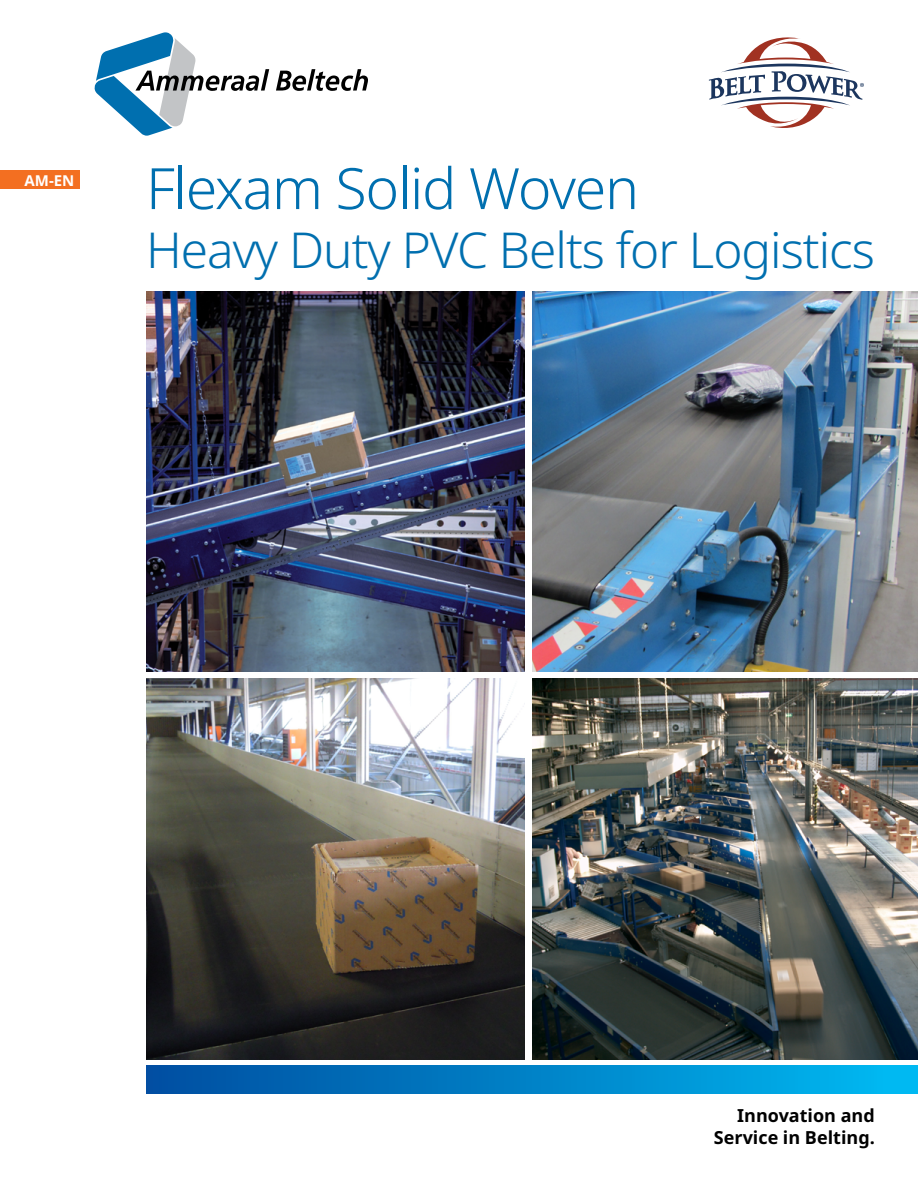
<style>
.page{position:relative;width:918px;height:1188px;background:#fff}
.page>*{position:absolute;margin:0;border:0;box-sizing:border-box;transform-origin:0 0}
.t1{font:300 57px "Noto Sans";letter-spacing:-.02em;color:#006faf}
.t2{font:300 49.5px "Noto Sans";letter-spacing:-.02em;color:#006faf}
.t3{font:700 18px/21.6px "Noto Sans";color:#000;text-align:right}
.t4{font:700 15px "Noto Sans";color:#fff}
</style>
<div class="page">
<img style="left:532px;top:291px;width:386px;height:381px">
<img style="left:532px;top:679px;width:386px;height:380px">
<div style="left:147px;top:1066px;width:771px;height:27px;background:linear-gradient(to right,#004d9f,#00bbf2)"></div>
<img style="left:147px;top:291px;width:377px;height:381px">
<img style="left:147px;top:679px;width:377px;height:380px">
<div style="left:0;top:171px;width:79px;height:18px;background:#f36f21"></div>
<svg style="left:95px;top:32px;width:273px;height:104px"></svg>
<svg style="left:708px;top:37px;width:156px;height:91px"></svg>
<p class="t4" style="left:25px;top:170px;width:51px">AM-EN</p>
<h1 class="t1" style="left:146px;top:148px;width:495px">Flexam Solid Woven</h1>
<h2 class="t2" style="left:146px;top:215px;width:730px">Heavy Duty PVC Belts for Logistics</h2>
<p class="t3" style="left:714px;top:1105px;width:162px">Innovation and<br>Service in Belting.</p>
</div>
